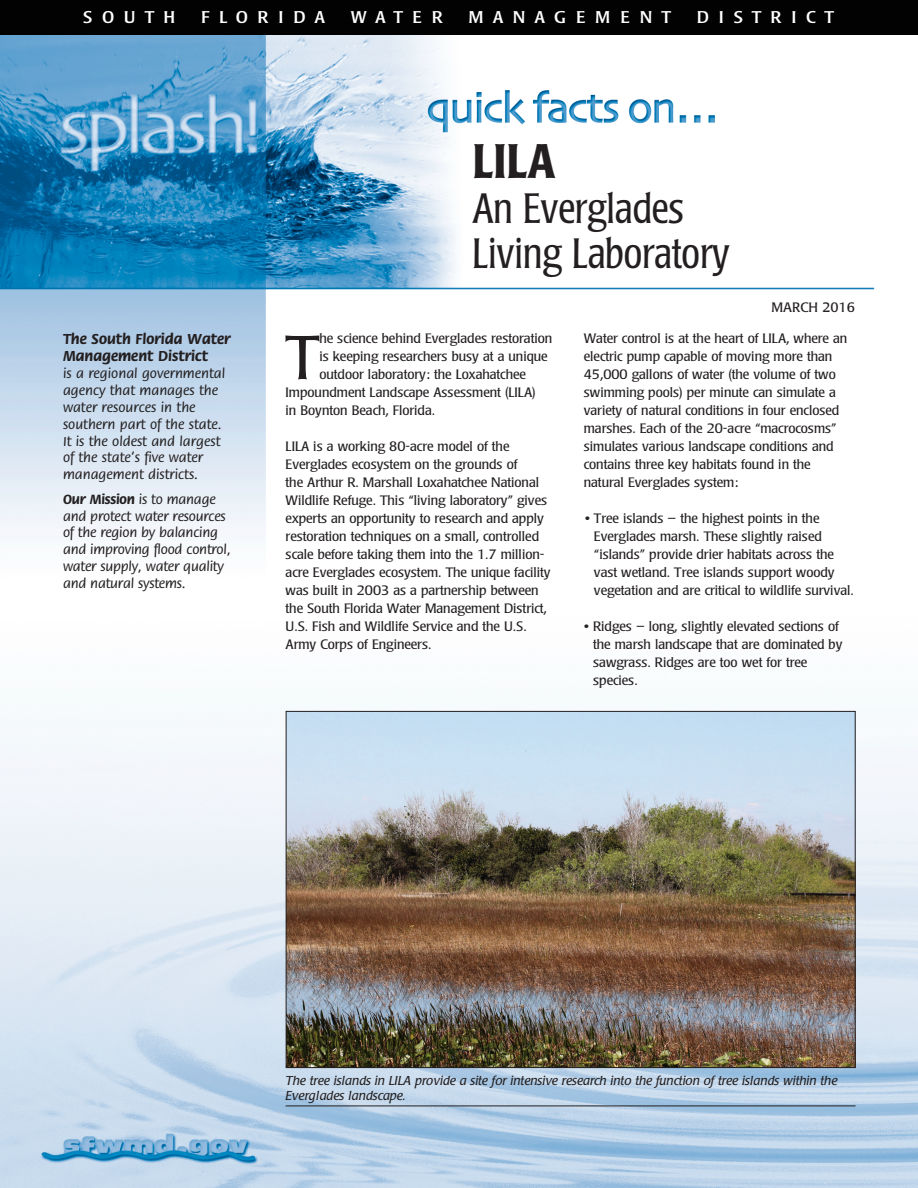
<style>
.page{position:relative;width:918px;height:1188px;background:#fff}
.page>*{position:absolute;margin:0;border:0;box-sizing:border-box;transform-origin:0 0}
.t1{font:300 condensed 61.5px "Poppl Laudatio";color:#231f20;scale:1.2 1}
.t2{font:500 condensed 48px "Poppl Laudatio";color:#231f20}
.t3{font:300 condensed 42px/45px "Poppl Laudatio";color:#231f20}
.t4{font:condensed 16.8px "Poppl Laudatio";letter-spacing:.47em;color:#fff;scale:1.2 1}
.t5{font:700 15.3px/16.8px "Flora Std";color:#231f20}
.t6{font:500 14.25px/16.8px "Flora Std";color:#231f20}
.t7{font:300 condensed 13.5px/18px "Poppl Laudatio";color:#231f20;scale:1.2 1}
.t8{font:13.5px "Poppl Laudatio";color:#231f20}
.t9{font:italic 12.75px/15px "Poppl Laudatio";color:#231f20}
.s1{font-weight:700}
</style>
<div class="page">
<img style="left:0;top:34px;width:918px;height:1154px">
<div style="left:0;top:0;width:918px;height:34px;background:#020202"></div>
<img style="left:288px;top:713px;width:566px;height:353px">
<hr style="left:286px;top:1106px;width:570px;height:1px;background:#231f20">
<p class="t4" style="left:83px;top:11px;width:79px">SOUTH</p>
<p class="t4" style="left:201px;top:11px;width:105px">FLORIDA</p>
<p class="t4" style="left:351px;top:11px;width:78px">WATER</p>
<p class="t4" style="left:468px;top:11px;width:170px">MANAGEMENT</p>
<p class="t4" style="left:697px;top:11px;width:116px">DISTRICT</p>
<p class="t5" style="left:63px;top:332px;width:169px">The South Florida Water<br>Management District</p>
<p class="t6" style="left:63px;top:366px;width:164px">is a regional governmental agency that manages the water resources in the southern part of the state.<br>It is the oldest and largest of the state’s five water management districts.</p>
<p class="t6" style="left:63px;top:492px;width:169px"><span class="s1">Our Mission</span> is to manage and protect water resources of the region by balancing and improving flood control, water supply, water quality and natural systems.</p>
<h2 class="t2" style="left:472px;top:140px;width:84px">LILA</h2>
<h3 class="t3" style="left:472px;top:189px;width:259px">An Everglades<br>Living Laboratory</h3>
<p class="t8" style="left:771px;top:302px;width:85px">MARCH 2016</p>
<h1 class="t1" style="left:286px;top:333px;width:30px">T</h1>
<p class="t7" style="left:319px;top:331px;width:196px">he science behind Everglades restoration</p>
<p class="t7" style="left:319px;top:349px;width:192px">is keeping researchers busy at a unique</p>
<p class="t7" style="left:319px;top:367px;width:174px">outdoor laboratory: the Loxahatchee</p>
<p class="t7" style="left:286px;top:385px;width:210px">Impoundment Landscape Assessment (LILA)</p>
<p class="t7" style="left:286px;top:403px;width:126px">in Boynton Beach, Florida.</p>
<p class="t7" style="left:286px;top:439px;width:222px">LILA is a working 80-acre model of the Everglades ecosystem on the grounds of<br>the Arthur R. Marshall Loxahatchee National Wildlife Refuge. This “living laboratory” gives experts an opportunity to research and apply restoration techniques on a small, controlled scale before taking them into the 1.7 million&shy;acre Everglades ecosystem. The unique facility was built in 2003 as a partnership between the South Florida Water Management District, U.S. Fish and Wildlife Service and the U.S.<br>Army Corps of Engineers.</p>
<p class="t7" style="left:584px;top:331px;width:221px">Water control is at the heart of LILA, where an electric pump capable of moving more than 45,000 gallons of water (the volume of two swimming pools) per minute can simulate a variety of natural conditions in four enclosed marshes. Each of the 20-acre “macrocosms” simulates various landscape conditions and contains three key habitats found in the natural Everglades system:</p>
<p class="t7" style="left:594px;top:511px;width:218px;text-indent:-9px">• Tree islands – the highest points in the Everglades marsh. These slightly raised “islands” provide drier habitats across the vast wetland. Tree islands support woody vegetation and are critical to wildlife survival.</p>
<p class="t7" style="left:593px;top:619px;width:209px;text-indent:-9px">• Ridges – long, slightly elevated sections of the marsh landscape that are dominated by sawgrass. Ridges are too wet for tree species.</p>
<p class="t9" style="left:286px;top:1074px;width:553px">The tree islands in LILA provide a site for intensive research into the function of tree islands within the<br>Everglades landscape.</p>
</div>
